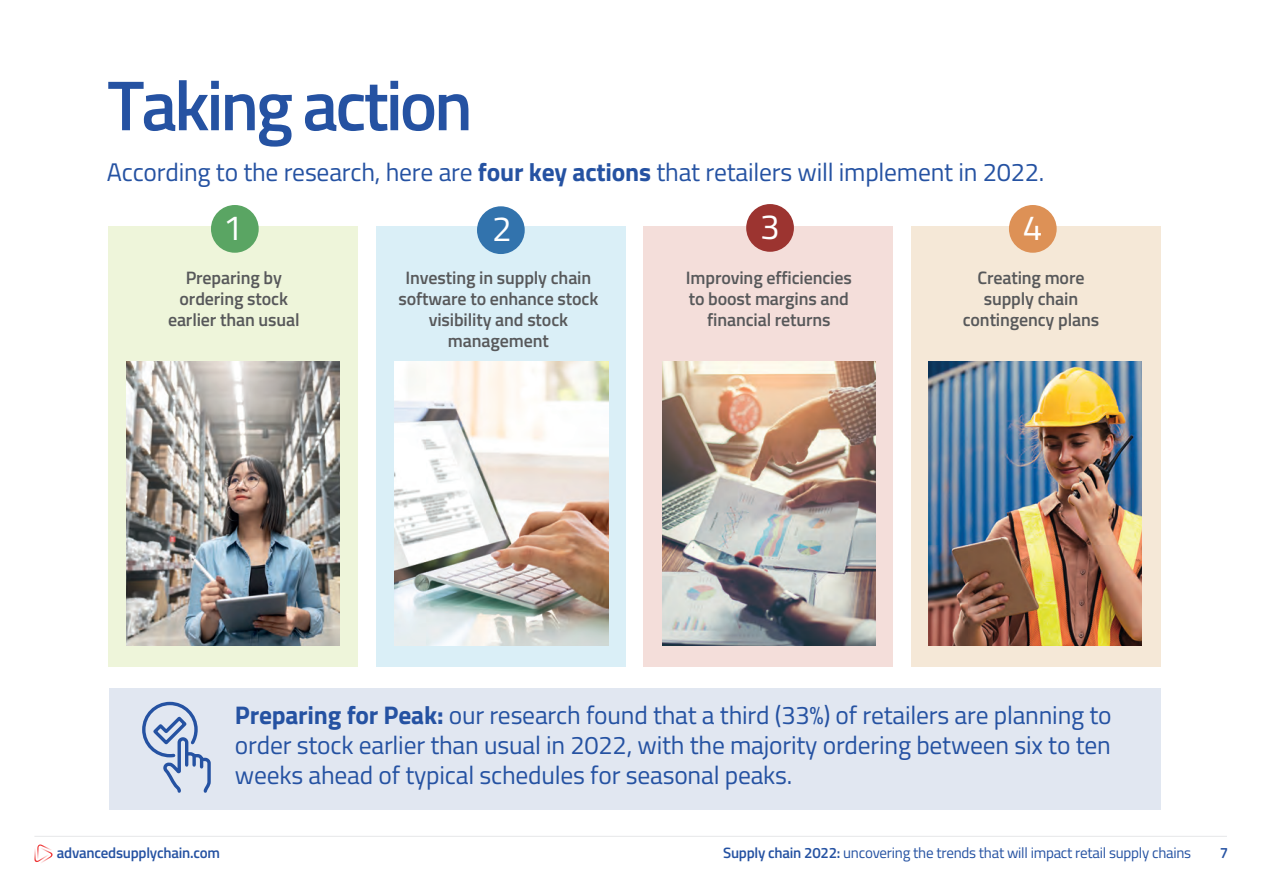
<style>
.page{position:relative;width:1263px;height:893px;background:#fff}
.page>*{position:absolute;margin:0;border:0;box-sizing:border-box;transform-origin:0 0}
.t1{font:600 70.65px "Titillium Web";letter-spacing:-.045em;color:#2552a2}
.t2{font:35.1px "Titillium Web";color:#fff}
.t3{font:25.5px/30px "Titillium Web";letter-spacing:-.01em;color:#2552a2;text-align:justify}
.t4{font:600 18px/21px "Titillium Web";letter-spacing:-.01em;color:#57585a;text-align:center}
.t5{font:15px "Titillium Web";letter-spacing:-.015em;color:#2552a2}
.t6{font:600 15px "Titillium Web";letter-spacing:-.015em;color:#2552a2}
.s1{font-weight:700}
.s2{font-weight:600}
</style>
<div class="page">
<div style="left:109px;top:688px;width:1051px;height:121px;background:#e1e7f1"></div>
<svg style="left:34px;top:844px;width:19px;height:19px"></svg>
<hr style="left:34px;top:836px;width:1193px;height:1px;background:#e6e7e9">
<div style="left:109px;top:226px;width:249px;height:441px;background:#eef5da"></div>
<div style="left:376px;top:226px;width:249px;height:441px;background:#daeff7"></div>
<div style="left:644px;top:226px;width:249px;height:441px;background:#f4deda"></div>
<div style="left:911px;top:226px;width:249px;height:441px;background:#f5e8d7"></div>
<div style="left:211px;top:205px;width:48px;height:48px;background:#5aa563;border-radius:50%"></div>
<div style="left:477px;top:206px;width:48px;height:48px;background:#3273ad;border-radius:50%"></div>
<div style="left:746px;top:204px;width:48px;height:48px;background:#9c3430;border-radius:50%"></div>
<div style="left:1009px;top:205px;width:48px;height:48px;background:#dd9156;border-radius:50%"></div>
<img style="left:395px;top:362px;width:213px;height:283px">
<img style="left:126px;top:362px;width:213px;height:283px">
<img style="left:662px;top:362px;width:213px;height:283px">
<img style="left:928px;top:362px;width:213px;height:283px">
<svg style="left:142px;top:701px;width:69px;height:92px"></svg>
<h1 class="t1" style="left:107px;top:52px;width:367px">Taking action</h1>
<p class="t3" style="left:107px;top:156px;width:939px">According to the research, here are <span class="s1">four key actions</span> that retailers will implement in 2022.</p>
<h2 class="t2" style="left:223px;top:202px;width:21px">1</h2>
<h2 class="t2" style="left:492px;top:203px;width:21px">2</h2>
<h2 class="t2" style="left:760px;top:201px;width:21px">3</h2>
<h2 class="t2" style="left:1023px;top:202px;width:21px">4</h2>
<p class="t4" style="left:168px;top:266px;width:133px">Preparing by ordering stock earlier than usual</p>
<p class="t4" style="left:398px;top:266px;width:201px">Investing in supply chain software to enhance stock visibility and stock management</p>
<p class="t4" style="left:686px;top:266px;width:168px">Improving efficiencies to boost margins and financial returns</p>
<p class="t4" style="left:963px;top:266px;width:138px">Creating more supply chain contingency plans</p>
<p class="t3" style="left:235px;top:699px;width:878px"><span class="s1">Preparing for Peak:</span> our research found that a third (33%) of retailers are planning to order stock earlier than usual in 2022, with the majority ordering between six to ten weeks ahead of typical schedules for seasonal peaks.</p>
<p class="t6" style="left:57px;top:842px;width:165px">advancedsupplychain.com</p>
<p class="t5" style="left:723px;top:842px;width:470px"><span class="s2">Supply chain 2022:</span> uncovering the trends that will impact retail supply chains</p>
<p class="t6" style="left:1220px;top:842px;width:10px">7</p>
</div>
